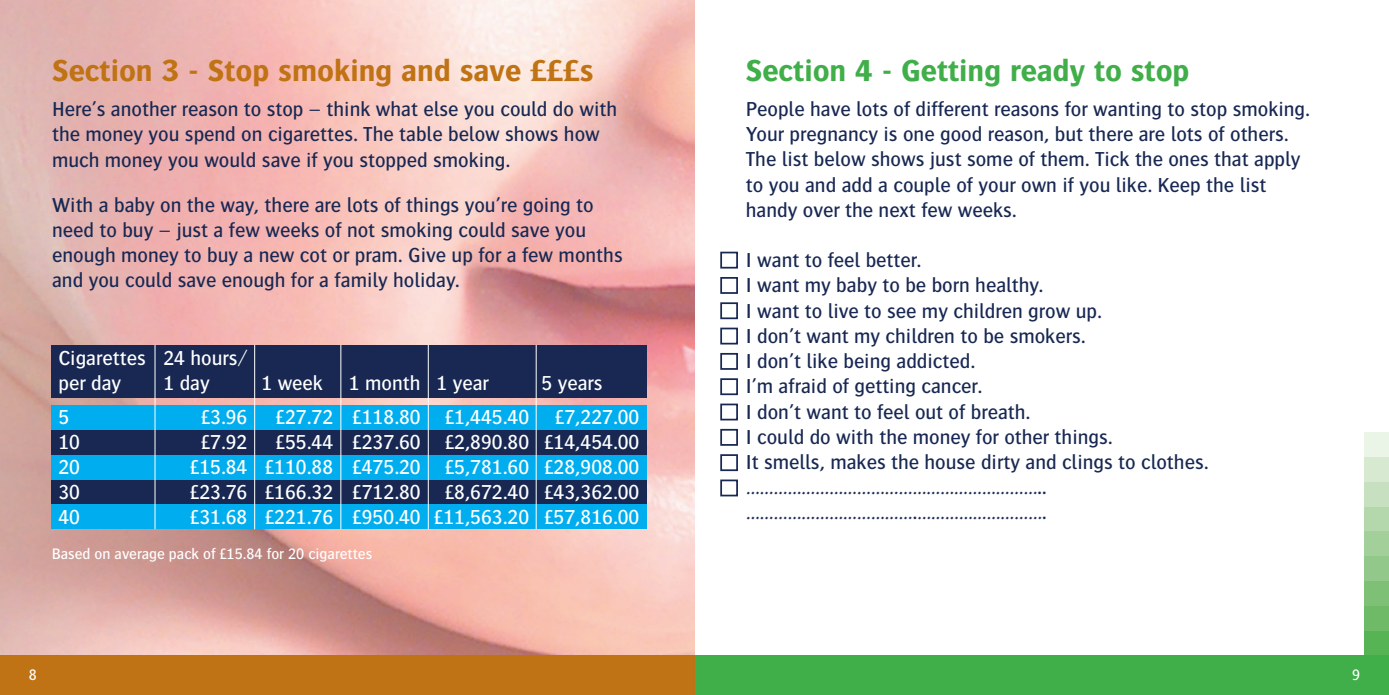
<style>
.page{position:relative;width:1389px;height:695px;background:#fff}
.page>*{position:absolute;margin:0;border:0;box-sizing:border-box;transform-origin:0 0}
.t1{font:700 31.5px "Bosis";color:#c07314}
.t2{font:700 31.5px "Bosis";color:#40ae49}
.t3{font:500 21px "Bosis";color:#182853}
.t4{font:500 21px "Bosis";color:#fff}
.t5{font:500 15.75px "Bosis";color:#fff}
</style>
<div class="page">
<div style="left:1364px;top:630px;width:25px;height:25px;background:#56b455"></div>
<div style="left:1364px;top:605px;width:25px;height:25px;background:#6eba66"></div>
<div style="left:1364px;top:580px;width:25px;height:25px;background:#7fc077"></div>
<div style="left:1364px;top:556px;width:25px;height:24px;background:#92c889"></div>
<div style="left:1364px;top:531px;width:25px;height:25px;background:#a3cf9a"></div>
<div style="left:1364px;top:506px;width:25px;height:25px;background:#b5d7ac"></div>
<div style="left:1364px;top:481px;width:25px;height:25px;background:#c7e0bf"></div>
<div style="left:1364px;top:456px;width:25px;height:25px;background:#d8e9d2"></div>
<div style="left:1364px;top:432px;width:25px;height:24px;background:#eaf4e7"></div>
<div style="left:694px;top:655px;width:695px;height:39px;background:#40ae49"></div>
<img style="left:0;top:0;width:694px;height:655px">
<div style="left:0;top:655px;width:694px;height:39px;background:#c07314"></div>
<div style="left:52px;top:345px;width:595px;height:52px;background:#182853"></div>
<div style="left:52px;top:405px;width:595px;height:25px;background:#00aeef"></div>
<div style="left:52px;top:430px;width:595px;height:24px;background:#182853"></div>
<div style="left:52px;top:454px;width:595px;height:25px;background:#00aeef"></div>
<div style="left:52px;top:479px;width:595px;height:25px;background:#182853"></div>
<div style="left:52px;top:504px;width:595px;height:25px;background:#00aeef"></div>
<div style="left:720px;top:251px;width:18px;height:17px;border:2px solid #182853"></div>
<div style="left:720px;top:277px;width:18px;height:17px;border:2px solid #182853"></div>
<div style="left:720px;top:302px;width:18px;height:17px;border:2px solid #182853"></div>
<div style="left:720px;top:327px;width:18px;height:17px;border:2px solid #182853"></div>
<div style="left:720px;top:353px;width:18px;height:17px;border:2px solid #182853"></div>
<div style="left:720px;top:378px;width:18px;height:17px;border:2px solid #182853"></div>
<div style="left:720px;top:403px;width:18px;height:17px;border:2px solid #182853"></div>
<div style="left:720px;top:429px;width:18px;height:16px;border:2px solid #182853"></div>
<div style="left:720px;top:454px;width:18px;height:17px;border:2px solid #182853"></div>
<div style="left:720px;top:479px;width:18px;height:17px;border:2px solid #182853"></div>
<hr style="left:155px;top:345px;width:1px;height:184px;background:#fff">
<hr style="left:254px;top:345px;width:1px;height:184px;background:#fff">
<hr style="left:340px;top:345px;width:1px;height:184px;background:#fff">
<hr style="left:428px;top:345px;width:1px;height:184px;background:#fff">
<hr style="left:536px;top:345px;width:1px;height:184px;background:#fff">
<p class="t1" style="left:52px;top:53px;width:543px">Section 3 - Stop smoking and save £££s</p>
<p class="t3" style="left:52px;top:98px;width:567px">Here’s another reason to stop – think what else you could do with</p>
<p class="t3" style="left:52px;top:123px;width:549px">the money you spend on cigarettes. The table below shows how</p>
<p class="t3" style="left:52px;top:148px;width:460px">much money you would save if you stopped smoking.</p>
<p class="t3" style="left:52px;top:193px;width:543px">With a baby on the way, there are lots of things you’re going to</p>
<p class="t3" style="left:52px;top:218px;width:536px">need to buy – just a few weeks of not smoking could save you</p>
<p class="t3" style="left:52px;top:244px;width:572px">enough money to buy a new cot or pram. Give up for a few months</p>
<p class="t3" style="left:52px;top:269px;width:409px">and you could save enough for a family holiday.</p>
<p class="t4" style="left:58px;top:346px;width:191px">Cigarettes 24 hours/</p>
<p class="t4" style="left:58px;top:372px;width:64px">per day</p>
<p class="t4" style="left:163px;top:372px;width:48px">1 day</p>
<p class="t4" style="left:261px;top:372px;width:229px">1 week 1 month 1 year</p>
<p class="t4" style="left:541px;top:372px;width:63px">5 years</p>
<p class="t4" style="left:58px;top:406px;width:12px">5</p>
<p class="t4" style="left:201px;top:406px;width:48px">£3.96</p>
<p class="t4" style="left:276px;top:406px;width:365px">£27.72 £118.80 £1,445.40 £7,227.00</p>
<p class="t4" style="left:58px;top:431px;width:23px">10</p>
<p class="t4" style="left:201px;top:431px;width:48px">£7.92</p>
<p class="t4" style="left:276px;top:431px;width:365px">£55.44 £237.60 £2,890.80 £14,454.00</p>
<p class="t4" style="left:58px;top:456px;width:23px">20</p>
<p class="t4" style="left:190px;top:456px;width:451px">£15.84 £110.88 £475.20 £5,781.60 £28,908.00</p>
<p class="t4" style="left:58px;top:480px;width:23px">30</p>
<p class="t4" style="left:190px;top:480px;width:451px">£23.76 £166.32 £712.80 £8,672.40 £43,362.00</p>
<p class="t4" style="left:58px;top:505px;width:23px">40</p>
<p class="t4" style="left:190px;top:505px;width:451px">£31.68 £221.76 £950.40 £11,563.20 £57,816.00</p>
<p class="t5" style="left:52px;top:545px;width:322px">Based on average pack of £15.84 for 20 cigarettes</p>
<p class="t2" style="left:746px;top:53px;width:445px">Section 4 - Getting ready to stop</p>
<p class="t3" style="left:746px;top:98px;width:566px">People have lots of different reasons for wanting to stop smoking.</p>
<p class="t3" style="left:746px;top:123px;width:544px">Your pregnancy is one good reason, but there are lots of others.</p>
<p class="t3" style="left:746px;top:148px;width:556px">The list below shows just some of them. Tick the ones that apply</p>
<p class="t3" style="left:746px;top:173px;width:522px">to you and add a couple of your own if you like. Keep the list</p>
<p class="t3" style="left:746px;top:198px;width:272px">handy over the next few weeks.</p>
<p class="t3" style="left:746px;top:249px;width:177px">I want to feel better.</p>
<p class="t3" style="left:746px;top:274px;width:299px">I want my baby to be born healthy.</p>
<p class="t3" style="left:746px;top:299px;width:358px">I want to live to see my children grow up.</p>
<p class="t3" style="left:746px;top:324px;width:341px">I don’t want my children to be smokers.</p>
<p class="t3" style="left:746px;top:350px;width:231px">I don’t like being addicted.</p>
<p class="t3" style="left:746px;top:375px;width:238px">I’m afraid of getting cancer.</p>
<p class="t3" style="left:746px;top:400px;width:286px">I don’t want to feel out of breath.</p>
<p class="t3" style="left:746px;top:425px;width:368px">I could do with the money for other things.</p>
<p class="t3" style="left:746px;top:450px;width:464px">It smells, makes the house dirty and clings to clothes.</p>
<p class="t3" style="left:746px;top:476px;width:302px">………………………………………………………..</p>
<p class="t3" style="left:746px;top:501px;width:302px">……………………………….……………………….</p>
<p class="t5" style="left:29px;top:666px;width:10px">8</p>
<p class="t5" style="left:1352px;top:666px;width:10px">9</p>
</div>
